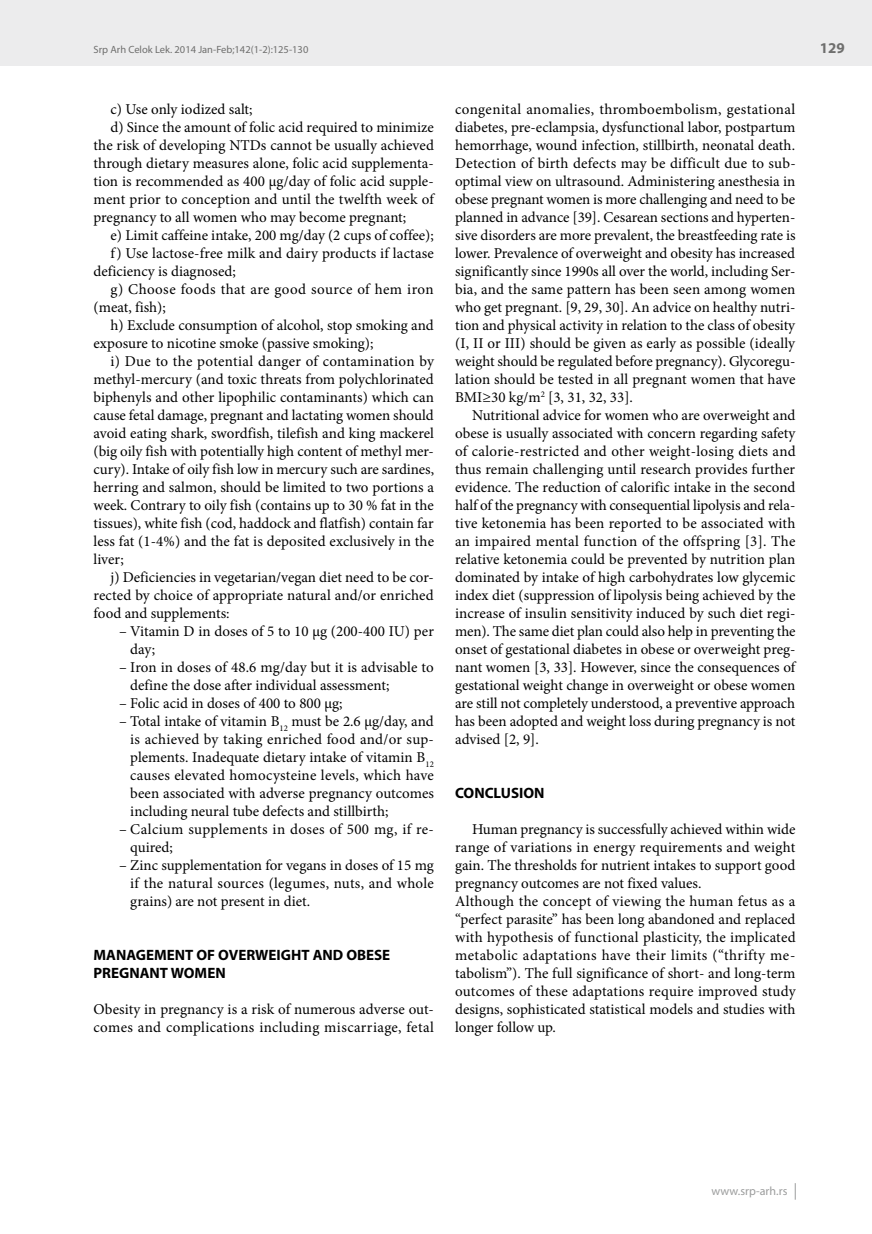
<style>
.page{position:relative;width:872px;height:1234px;background:#fff}
.page>*{position:absolute;margin:0;border:0;box-sizing:border-box;transform-origin:0 0}
.t1{font:15px/18px "Minion Pro";color:#000}
.t2{font:15px/18px "Minion Pro";letter-spacing:.025em;color:#000}
.t3{font:700 15px/18px "Myriad Pro";color:#000}
.t4{font:15px "Minion Pro";letter-spacing:.02em;color:#000}
.t5{font:700 15px "Myriad Pro";color:#6f6f6e}
.t6{font:12px "Myriad Pro";letter-spacing:.005em;color:#9c9d9d}
.t7{font:10.5px "Myriad Pro";color:#6f6f6e}
</style>
<div class="page">
<div style="left:0;top:0;width:872px;height:66px;background:#ececed"></div>
<svg style="left:795px;top:1183px;width:1px;height:16px"></svg>
<p class="t7" style="left:94px;top:44px;width:216px">Srp Arh Celok Lek. 2014 Jan-Feb;142(1-2):125-130</p>
<p class="t5" style="left:820px;top:40px;width:26px">129</p>
<p class="t1" style="left:111px;top:100px;width:144px">c) Use only iodized salt;</p>
<p class="t1" style="left:111px;top:118px;width:325px">d) Since the amount of folic acid required to minimize</p>
<p class="t1" style="left:94px;top:136px;width:342px">the risk of developing NTDs cannot be usually achieved</p>
<p class="t1" style="left:94px;top:154px;width:342px">through dietary measures alone, folic acid supplementa-</p>
<p class="t1" style="left:94px;top:172px;width:342px">tion is recommended as 400 µg/day of folic acid supple-</p>
<p class="t1" style="left:94px;top:190px;width:342px">ment prior to conception and until the twelfth week of</p>
<p class="t1" style="left:94px;top:208px;width:314px">pregnancy to all women who may become pregnant;</p>
<p class="t1" style="left:111px;top:226px;width:325px">e) Limit caffeine intake, 200 mg/day (2 cups of coffee);</p>
<p class="t1" style="left:111px;top:244px;width:325px">f) Use lactose-free milk and dairy products if lactase</p>
<p class="t1" style="left:94px;top:262px;width:144px">deficiency is diagnosed;</p>
<p class="t2" style="left:111px;top:280px;width:324px">g) Choose foods that are good source of hem iron</p>
<p class="t1" style="left:94px;top:298px;width:74px">(meat, fish);</p>
<p class="t1" style="left:111px;top:316px;width:325px">h) Exclude consumption of alcohol, stop smoking and</p>
<p class="t1" style="left:94px;top:334px;width:281px">exposure to nicotine smoke (passive smoking);</p>
<p class="t4" style="left:111px;top:351px;width:325px">i) Due to the potential danger of contamination by</p>
<p class="t1" style="left:94px;top:370px;width:342px">methyl-mercury (and toxic threats from polychlorinated</p>
<p class="t1" style="left:94px;top:388px;width:342px">biphenyls and other lipophilic contaminants) which can</p>
<p class="t1" style="left:94px;top:406px;width:341px">cause fetal damage, pregnant and lactating women should</p>
<p class="t1" style="left:94px;top:424px;width:342px">avoid eating shark, swordfish, tilefish and king mackerel</p>
<p class="t1" style="left:94px;top:442px;width:342px">(big oily fish with potentially high content of methyl mer-</p>
<p class="t1" style="left:94px;top:460px;width:342px">cury). Intake of oily fish low in mercury such are sardines,</p>
<p class="t1" style="left:94px;top:478px;width:342px">herring and salmon, should be limited to two portions a</p>
<p class="t1" style="left:94px;top:496px;width:342px">week. Contrary to oily fish (contains up to 30 % fat in the</p>
<p class="t1" style="left:94px;top:514px;width:341px">tissues), white fish (cod, haddock and flatfish) contain far</p>
<p class="t1" style="left:94px;top:532px;width:342px">less fat (1-4%) and the fat is deposited exclusively in the</p>
<p class="t1" style="left:94px;top:550px;width:32px">liver;</p>
<p class="t1" style="left:111px;top:568px;width:325px">j) Deficiencies in vegetarian/vegan diet need to be cor-</p>
<p class="t1" style="left:94px;top:586px;width:342px">rected by choice of appropriate natural and/or enriched</p>
<p class="t1" style="left:94px;top:604px;width:137px">food and supplements:</p>
<p class="t1" style="left:130px;top:622px;width:305px;text-indent:-11px">– Vitamin D in doses of 5 to 10 μg (200-400 IU) per day;</p>
<p class="t1" style="left:130px;top:658px;width:305px;text-indent:-11px">– Iron in doses of 48.6 mg/day but it is advisable to define the dose after individual assessment;</p>
<p class="t1" style="left:119px;top:694px;width:225px">– Folic acid in doses of 400 to 800 μg;</p>
<p class="t1" style="left:130px;top:712px;width:305px;text-align:justify;text-indent:-11px">– Total intake of vitamin B<sub>12</sub> must be 2.6 μg/day, and is achieved by taking enriched food and/or sup&shy;plements. Inadequate dietary intake of vitamin B<sub>12 </sub>causes elevated homocysteine levels, which have been associated with adverse pregnancy outcomes including neural tube defects and stillbirth;</p>
<p class="t2" style="left:130px;top:820px;width:305px;text-indent:-11px">– Calcium supplements in doses of 500 mg, if re&shy;quired;</p>
<p class="t1" style="left:130px;top:856px;width:305px;text-align:justify;text-indent:-11px">– Zinc supplementation for vegans in doses of 15 mg if the natural sources (legumes, nuts, and whole grains) are not present in diet.</p>
<p class="t3" style="left:94px;top:946px;width:298px">MANAGEMENT OF OVERWEIGHT AND OBESE<br>PREGNANT WOMEN</p>
<p class="t1" style="left:94px;top:1000px;width:342px">Obesity in pregnancy is a risk of numerous adverse out&shy;comes and complications including miscarriage, fetal</p>
<p class="t1" style="left:455px;top:100px;width:342px;text-align:justify">congenital anomalies, thromboembolism, gestational diabetes, pre-eclampsia, dysfunctional labor, postpartum hemorrhage, wound infection, stillbirth, neonatal death.<br>Detection of birth defects may be difficult due to sub&shy;optimal view on ultrasound. Administering anesthesia in obese pregnant women is more challenging and need to be planned in advance [39]. Cesarean sections and hyperten&shy;sive disorders are more prevalent, the breastfeeding rate is lower. Prevalence of overweight and obesity has increased significantly since 1990s all over the world, including Ser&shy;bia, and the same pattern has been seen among women who get pregnant. [9, 29, 30]. An advice on healthy nutri&shy;tion and physical activity in relation to the class of obesity (I, II or III) should be given as early as possible (ideally weight should be regulated before pregnancy). Glycoregu&shy;lation should be tested in all pregnant women that have BMI≥30 kg/m<sup>2</sup> [3, 31, 32, 33].</p>
<p class="t1" style="left:455px;top:406px;width:342px;text-align:justify;text-indent:17px">Nutritional advice for women who are overweight and obese is usually associated with concern regarding safety of calorie-restricted and other weight-losing diets and thus remain challenging until research provides further evidence. The reduction of calorific intake in the second half of the pregnancy with consequential lipolysis and rela&shy;tive ketonemia has been reported to be associated with an impaired mental function of the offspring [3]. The relative ketonemia could be prevented by nutrition plan dominated by intake of high carbohydrates low glycemic index diet (suppression of lipolysis being achieved by the increase of insulin sensitivity induced by such diet regi&shy;men). The same diet plan could also help in preventing the onset of gestational diabetes in obese or overweight preg&shy;nant women [3, 33]. However, since the consequences of gestational weight change in overweight or obese women are still not completely understood, a preventive approach has been adopted and weight loss during pregnancy is not advised [2, 9].</p>
<p class="t3" style="left:455px;top:784px;width:91px">CONCLUSION</p>
<p class="t1" style="left:455px;top:820px;width:342px;text-indent:17px">Human pregnancy is successfully achieved within wide range of variations in energy requirements and weight gain. The thresholds for nutrient intakes to support good pregnancy outcomes are not fixed values.<br>Although the concept of viewing the human fetus as a “perfect parasite” has been long abandoned and replaced with hypothesis of functional plasticity, the implicated metabolic adaptations have their limits (“thrifty me&shy;tabolism”). The full significance of short- and long-term outcomes of these adaptations require improved study designs, sophisticated statistical models and studies with longer follow up.</p>
<p class="t6" style="left:711px;top:1184px;width:77px">www.srp-arh.rs</p>
</div>
